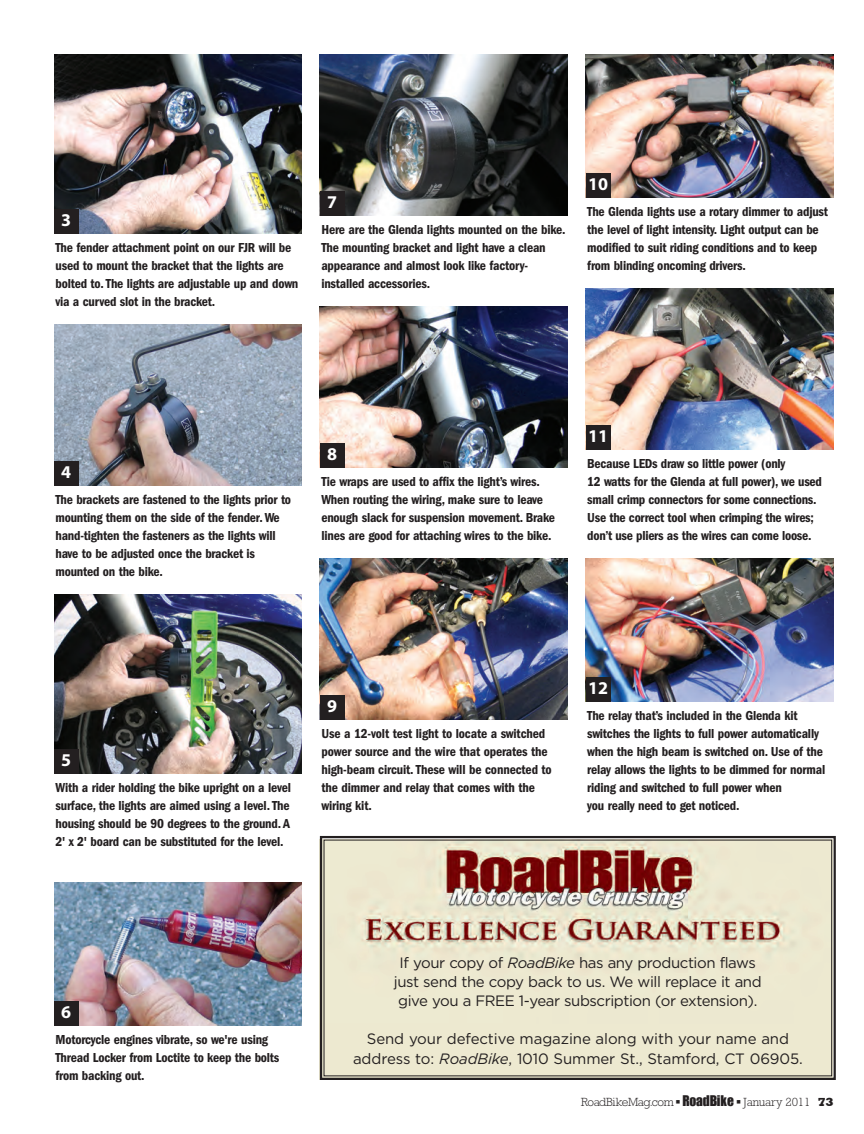
<style>
.page{position:relative;width:864px;height:1134px;background:#fff}
.page>*{position:absolute;margin:0;border:0;box-sizing:border-box;transform-origin:0 0}
.t1{font:700 18px "Myriad";color:#fff}
.t2{font:15px/19px "Gotham";letter-spacing:-.03em;color:#231f20;text-align:center}
.t3{font:15px/19px "Gotham";letter-spacing:-.005em;color:#231f20;text-align:center}
.t4{font:600 condensed 13.5px/18px "Franklin Gothic";letter-spacing:-.015em;color:#231f20}
.t5{font:13.5px "Impact";letter-spacing:-.01em;color:#231f20}
.t6{font:300 12px "Rockwell";letter-spacing:-.035em;color:#231f20}
.t7{font:300 12px "Rockwell";letter-spacing:-.015em;color:#231f20}
.s1{font-style:italic}
.s2{font-weight:800}
</style>
<div class="page">
<img style="left:54px;top:54px;width:248px;height:180px">
<div style="left:54px;top:209px;width:24px;height:25px;background:#231f20"></div>
<img style="left:54px;top:324px;width:248px;height:162px">
<div style="left:54px;top:461px;width:24px;height:25px;background:#231f20"></div>
<img style="left:54px;top:594px;width:248px;height:180px">
<div style="left:54px;top:749px;width:24px;height:25px;background:#231f20"></div>
<img style="left:54px;top:882px;width:248px;height:144px">
<div style="left:54px;top:1001px;width:24px;height:25px;background:#231f20"></div>
<img style="left:586px;top:54px;width:248px;height:144px">
<div style="left:586px;top:173px;width:24px;height:25px;background:#231f20"></div>
<img style="left:320px;top:54px;width:248px;height:162px">
<div style="left:320px;top:191px;width:24px;height:25px;background:#231f20"></div>
<img style="left:586px;top:288px;width:248px;height:162px">
<div style="left:586px;top:425px;width:24px;height:25px;background:#231f20"></div>
<img style="left:586px;top:558px;width:248px;height:144px">
<div style="left:586px;top:677px;width:24px;height:25px;background:#231f20"></div>
<img style="left:320px;top:306px;width:248px;height:162px">
<div style="left:320px;top:443px;width:24px;height:25px;background:#231f20"></div>
<img style="left:320px;top:558px;width:248px;height:162px">
<div style="left:320px;top:695px;width:24px;height:25px;background:#231f20"></div>
<img style="left:323px;top:839px;width:510px;height:238px">
<div style="left:320px;top:836px;width:516px;height:244px;border:2px solid #231f20"></div>
<h1 class="t1" style="left:61px;top:213px;width:11px">3</h1>
<p class="t4" style="left:56px;top:240px;width:244px">The fender attachment point on our FJR will be used to mount the bracket that the lights are bolted to. The lights are adjustable up and down via a curved slot in the bracket.</p>
<h1 class="t1" style="left:327px;top:195px;width:11px">7</h1>
<p class="t4" style="left:321px;top:222px;width:246px">Here are the Glenda lights mounted on the bike.<br>The mounting bracket and light have a clean appearance and almost look like factory&shy;installed accessories.</p>
<h1 class="t1" style="left:588px;top:177px;width:21px">10</h1>
<p class="t4" style="left:587px;top:204px;width:242px">The Glenda lights use a rotary dimmer to adjust the level of light intensity. Light output can be modified to suit riding conditions and to keep from blinding oncoming drivers.</p>
<h1 class="t1" style="left:61px;top:465px;width:11px">4</h1>
<p class="t4" style="left:56px;top:492px;width:237px">The brackets are fastened to the lights prior to mounting them on the side of the fender. We hand-tighten the fasteners as the lights will have to be adjusted once the bracket is mounted on the bike.</p>
<h1 class="t1" style="left:327px;top:447px;width:11px">8</h1>
<p class="t4" style="left:321px;top:474px;width:235px">Tie wraps are used to affix the light’s wires.<br>When routing the wiring, make sure to leave enough slack for suspension movement. Brake lines are good for attaching wires to the bike.</p>
<h1 class="t1" style="left:588px;top:429px;width:21px">11</h1>
<p class="t4" style="left:587px;top:456px;width:236px">Because LEDs draw so little power (only<br>12 watts for the Glenda at full power), we used small crimp connectors for some connections.<br>Use the correct tool when crimping the wires; don’t use pliers as the wires can come loose.</p>
<h1 class="t1" style="left:61px;top:753px;width:11px">5</h1>
<p class="t4" style="left:55px;top:780px;width:237px;text-align:justify">With a rider holding the bike upright on a level surface, the lights are aimed using a level. The housing should be 90 degrees to the ground. A 2' x 2' board can be substituted for the level.</p>
<h1 class="t1" style="left:327px;top:699px;width:11px">9</h1>
<p class="t4" style="left:321px;top:726px;width:232px">Use a 12-volt test light to locate a switched power source and the wire that operates the high-beam circuit. These will be connected to the dimmer and relay that comes with the wiring kit.</p>
<h1 class="t1" style="left:588px;top:681px;width:21px">12</h1>
<p class="t4" style="left:587px;top:708px;width:239px">The relay that’s included in the Glenda kit switches the lights to full power automatically when the high beam is switched on. Use of the relay allows the lights to be dimmed for normal riding and switched to full power when<br>you really need to get noticed.</p>
<h1 class="t1" style="left:61px;top:1005px;width:11px">6</h1>
<p class="t4" style="left:55px;top:1032px;width:225px">Motorcycle engines vibrate, so we're using<br>Thread Locker from Loctite to keep the bolts from backing out.</p>
<p class="t2" style="left:394px;top:954px;width:369px">If your copy of <span class="s1">RoadBike</span> has any production flaws just send the copy back to us. We will replace it and give you a FREE 1-year subscription (or extension).</p>
<p class="t3" style="left:353px;top:1030px;width:451px">Send your defective magazine along with your name and address to: <span class="s1">RoadBike</span>, 1010 Summer St., Stamford, CT 06905.</p>
<p class="t6" style="left:581px;top:1098px;width:101px">RoadBikeMag.com ■</p>
<p class="t5" style="left:683px;top:1092px;width:53px">RoadBike</p>
<p class="t7" style="left:737px;top:1098px;width:99px">■ January 2011 <span class="s2">73</span></p>
</div>
